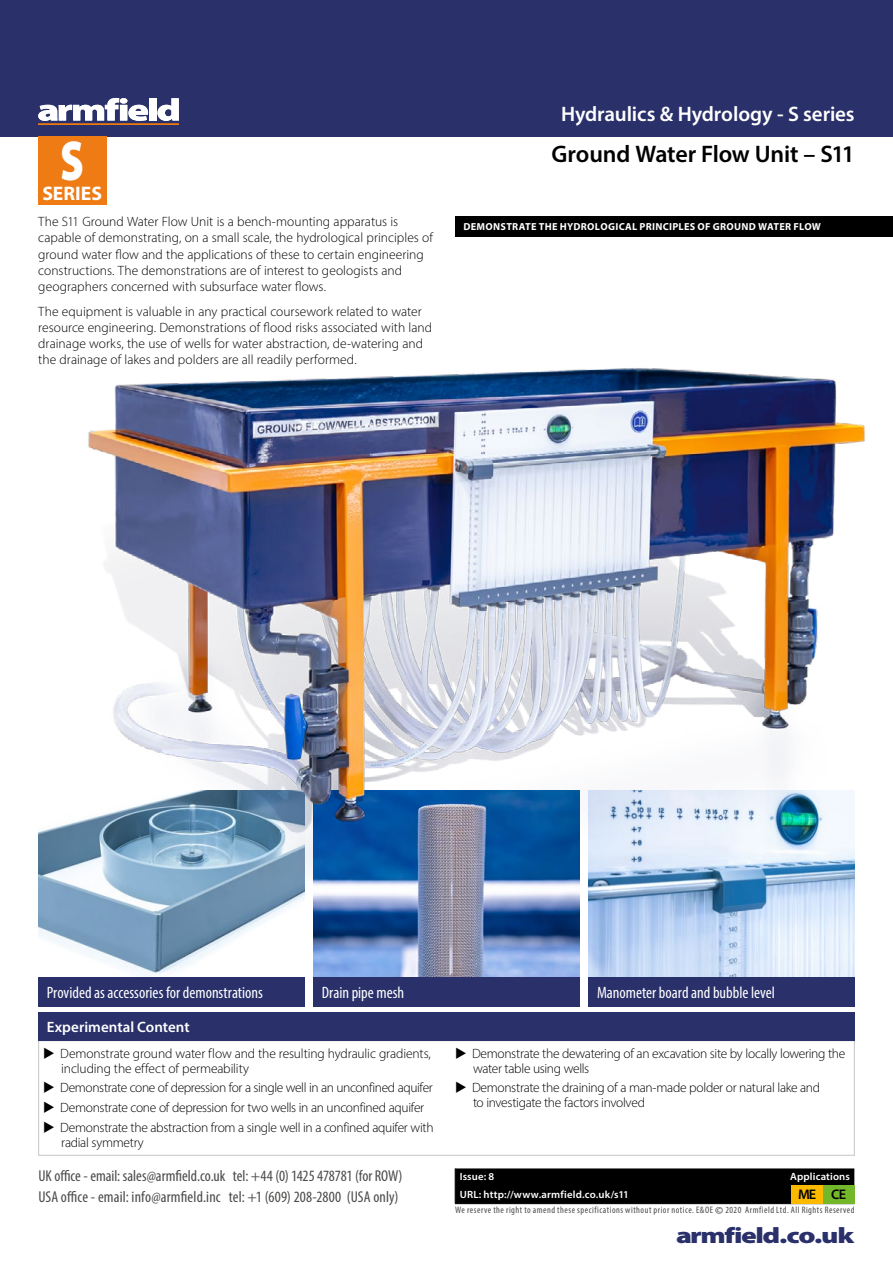
<style>
.page{position:relative;width:893px;height:1263px;background:#fff}
.page>*{position:absolute;margin:0;border:0;box-sizing:border-box;transform-origin:0 0}
.t1{font:900 56.55px "Myriad Pro";color:#fff;scale:.75 1}
.t2{font:600 24px "Myriad Pro";letter-spacing:-.01em;color:#000}
.t3{font:900 22.35px "Myriad Pro";letter-spacing:-.045em;color:#29306a;scale:1.3 1}
.t4{font:600 21px "Myriad Pro";letter-spacing:-.005em;color:#fff}
.t5{font:700 19.65px "Myriad Pro";color:#fff}
.HeadingSOLID{font:condensed 16.5px "Myriad Pro";color:#fff}
.t6{font:condensed 15.75px/20.9px "Myriad Pro";letter-spacing:.005em;color:#4a4a49}
.HeadingSOLID-2{font:600 15px "Myriad Pro";color:#fff}
.t7{font:600 13.95px "Myriad Pro";color:#000}
.BODY_para{font:300 13.5px/16.2px "Myriad Pro";letter-spacing:-.01em;color:#000}
.BODY_para-2{font:300 13.5px "Myriad Pro";letter-spacing:-.03em;color:#000}
.t8{font:600 10.5px "Myriad Pro";letter-spacing:.015em;color:#fff}
.t9{font:700 10.2px "Myriad Pro";color:#fff}
.t10{font:condensed 9.45px "Myriad Pro";letter-spacing:.05em;color:#4a4a49}
.s1{font-weight:600;font-stretch:normal;font-size:10.8px}
</style>
<div class="page">
<div style="left:455px;top:1168px;width:399px;height:35px;background:#000"></div>
<hr style="left:455px;top:1203px;width:263px;height:1px;background:#000">
<hr style="left:718px;top:1203px;width:136px;height:1px;background:#000">
<div style="left:791px;top:1185px;width:32px;height:18px;background:#fbba00"></div>
<div style="left:823px;top:1185px;width:31px;height:18px;background:#73b72b"></div>
<div style="left:0;top:0;width:893px;height:136px;background:#29306a"></div>
<div style="left:38px;top:1040px;width:817px;height:116px;border:1px solid #c6c6c6"></div>
<div style="left:38px;top:1012px;width:817px;height:28px;background:#29306a"></div>
<div style="left:38px;top:136px;width:68px;height:68px;background:#ef7b14"></div>
<svg style="left:38px;top:98px;width:110px;height:23px"></svg>
<div style="left:149px;top:98px;width:7px;height:23px;background:#fff"></div>
<svg style="left:157px;top:98px;width:22px;height:23px"></svg>
<hr style="left:38px;top:123px;width:141px;height:2px;background:#ef7b10">
<div style="left:455px;top:216px;width:438px;height:20px;background:#000"></div>
<img style="left:588px;top:880px;width:267px;height:97px">
<div style="left:588px;top:977px;width:267px;height:30px;background:#29306a"></div>
<img style="left:313px;top:880px;width:267px;height:97px">
<div style="left:313px;top:977px;width:267px;height:30px;background:#29306a"></div>
<img style="left:38px;top:880px;width:266px;height:97px">
<div style="left:38px;top:977px;width:266px;height:30px;background:#29306a"></div>
<img style="left:38px;top:368px;width:827px;height:512px">
<h1 class="t1" style="left:60px;top:123px;width:33px">S</h1>
<h3 class="t5" style="left:42px;top:180px;width:61px">SERIES</h3>
<p class="BODY_para" style="left:38px;top:213px;width:396px">The S11 Ground Water Flow Unit is a bench-mounting apparatus is capable of demonstrating, on a small scale, the hydrological principles of ground water flow and the applications of these to certain engineering constructions. The demonstrations are of interest to geologists and geographers concerned with subsurface water flows.</p>
<p class="BODY_para" style="left:38px;top:303px;width:395px">The equipment is valuable in any practical coursework related to water resource engineering. Demonstrations of flood risks associated with land drainage works, the use of wells for water abstraction, de-watering and the drainage of lakes and polders are all readily performed.</p>
<h3 class="t4" style="left:561px;top:100px;width:295px">Hydraulics &amp; Hydrology - S series</h3>
<p class="t2" style="left:552px;top:138px;width:305px">Ground Water Flow Unit – S11</p>
<p class="t9" style="left:463px;top:220px;width:359px">DEMONSTRATE THE HYDROLOGICAL PRINCIPLES OF GROUND WATER FLOW</p>
<p class="HeadingSOLID" style="left:47px;top:983px;width:218px">Provided as accessories for demonstrations</p>
<p class="HeadingSOLID" style="left:322px;top:983px;width:84px">Drain pipe mesh</p>
<p class="HeadingSOLID" style="left:597px;top:983px;width:179px">Manometer board and bubble level</p>
<p class="HeadingSOLID-2" style="left:47px;top:1017px;width:144px">Experimental Content</p>
<p class="BODY_para" style="left:61px;top:1045px;width:371px;line-height:15px;text-indent:-18px">◆ Demonstrate ground water flow and the resulting hydraulic gradients, including the effect of permeability</p>
<p class="BODY_para-2" style="left:43px;top:1080px;width:391px">◆ Demonstrate cone of depression for a single well in an unconfined aquifer</p>
<p class="BODY_para" style="left:43px;top:1099px;width:382px">◆ Demonstrate cone of depression for two wells in an unconfined aquifer</p>
<p class="BODY_para" style="left:61px;top:1119px;width:374px;line-height:15px;text-indent:-18px">◆ Demonstrate the abstraction from a single well in a confined aquifer with radial symmetry</p>
<p class="t6" style="left:38px;top:1165px;width:366px">UK office - email: sales@armfield.co.uk tel: +44 (0) 1425 478781 (for ROW)<br>USA office - email: info@armfield.inc tel: +1 (609) 208-2800 (USA only)</p>
<p class="BODY_para" style="left:473px;top:1045px;width:374px;line-height:15px;text-indent:-18px">◆ Demonstrate the dewatering of an excavation site by locally lowering the water table using wells</p>
<p class="BODY_para" style="left:473px;top:1080px;width:349px;line-height:15px;text-indent:-18px">◆ Demonstrate the draining of a man-made polder or natural lake and to investigate the factors involved</p>
<p class="t8" style="left:460px;top:1170px;width:36px">Issue: 8</p>
<p class="t8" style="left:790px;top:1170px;width:61px">Applications</p>
<p class="t8" style="left:460px;top:1187px;width:171px">URL: http://www.armfield.co.uk/s11</p>
<p class="t7" style="left:798px;top:1185px;width:50px">ME CE</p>
<h3 class="t3" style="left:676px;top:1220px;width:138px">armfield.co.uk</h3>
<p class="t10" style="left:455px;top:1204px;width:401px">We reserve the right to amend these specifications without prior notice. E&amp;OE <span class="s1">©</span> 2020 Armfield Ltd. All Rights Reserved</p>
</div>
